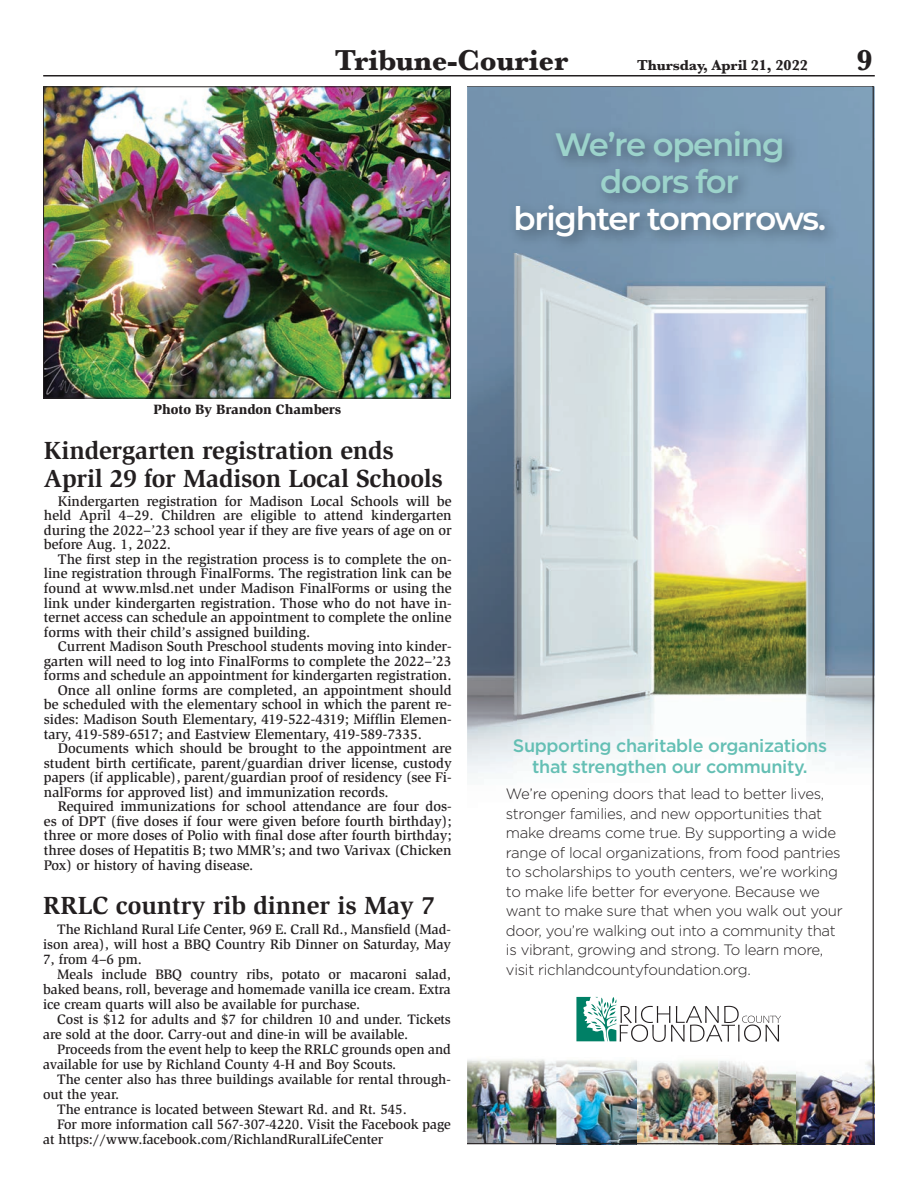
<style>
.page{position:relative;width:918px;height:1188px;background:#fff}
.page>*{position:absolute;margin:0;border:0;box-sizing:border-box;transform-origin:0 0}
.t1{font:600 32.4px/37.2px "Montserrat";letter-spacing:-.04em;color:#9cd3cb;text-align:center}
.t2{font:600 32.4px "Montserrat";letter-spacing:-.04em;color:#fff}
.t3{font:700 30px "Baskerville";letter-spacing:-.005em;color:#231f20}
.t4{font:700 25.5px/28.5px "Slimbach";letter-spacing:-.01em;color:#231f20}
.t5{font:500 18px/21px "Gotham";letter-spacing:-.02em;color:#64bfb4;text-align:center}
.t6{font:300 15px/19.5px "Gotham";letter-spacing:-.02em;color:#231f20}
.t7{font:700 15px "Baskerville";letter-spacing:-.005em;color:#231f20}
.t8{font:500 14.4px/14.5px "Slimbach";letter-spacing:-.005em;color:#231f20;text-align:justify}
.t9{font:500 14.1px/15px "Slimbach";letter-spacing:-.005em;color:#231f20;text-align:justify}
.t10{font:900 13.8px "Slimbach";letter-spacing:-.005em;color:#231f20}
</style>
<div class="page">
<hr style="left:43px;top:75px;width:832px;height:1px;background:#231f20">
<img style="left:467px;top:86px;width:407px;height:1058px">
<img style="left:508px;top:123px;width:332px;height:130px">
<svg style="left:576px;top:997px;width:205px;height:45px"></svg>
<img style="left:45px;top:88px;width:404px;height:309px">
<div style="left:43px;top:86px;width:408px;height:313px;border:1px solid #231f20"></div>
<h2 class="t3" style="left:335px;top:39px;width:235px">Tribune-Courier</h2>
<p class="t7" style="left:637px;top:55px;width:172px">Thursday, April 21, 2022</p>
<h2 class="t3" style="left:856px;top:39px;width:18px">9</h2>
<h1 class="t1" style="left:555px;top:124px;width:231px">We’re opening doors for</h1>
<h1 class="t2" style="left:513px;top:196px;width:314px">brighter tomorrows.</h1>
<p class="t10" style="left:154px;top:401px;width:189px">Photo By Brandon Chambers</p>
<h3 class="t4" style="left:44px;top:436px;width:400px">Kindergarten registration ends<br>April 29 for Madison Local Schools</h3>
<p class="t8" style="left:44px;top:493px;width:409px;text-indent:14px">Kindergarten registration for Madison Local Schools will be held April 4–29. Children are eligible to attend kindergarten during the 2022–’23 school year if they are five years of age on or before Aug. 1, 2022.</p>
<p class="t8" style="left:44px;top:552px;width:409px;text-indent:14px">The first step in the registration process is to complete the on&shy;line registration through FinalForms. The registration link can be found at www.mlsd.net under Madison FinalForms or using the link under kindergarten registration. Those who do not have in&shy;ternet access can schedule an appointment to complete the online forms with their child’s assigned building.</p>
<p class="t8" style="left:58px;top:639px;width:395px">Current Madison South Preschool students moving into kinder-</p>
<p class="t8" style="left:44px;top:654px;width:409px">garten will need to log into FinalForms to complete the 2022–’23</p>
<p class="t8" style="left:44px;top:668px;width:409px">forms and schedule an appointment for kindergarten registration.</p>
<p class="t8" style="left:58px;top:683px;width:395px">Once all online forms are completed, an appointment should</p>
<p class="t8" style="left:44px;top:697px;width:409px">be scheduled with the elementary school in which the parent re-</p>
<p class="t8" style="left:44px;top:712px;width:409px">sides: Madison South Elementary, 419-522-4319; Mifflin Elemen-</p>
<p class="t8" style="left:44px;top:726px;width:380px">tary, 419-589-6517; and Eastview Elementary, 419-589-7335.</p>
<p class="t8" style="left:58px;top:741px;width:395px">Documents which should be brought to the appointment are</p>
<p class="t8" style="left:44px;top:755px;width:409px">student birth certificate, parent/guardian driver license, custody</p>
<p class="t8" style="left:44px;top:770px;width:409px">papers (if applicable), parent/guardian proof of residency (see Fi-</p>
<p class="t8" style="left:44px;top:785px;width:346px">nalForms for approved list) and immunization records.</p>
<p class="t8" style="left:58px;top:799px;width:395px">Required immunizations for school attendance are four dos-</p>
<p class="t8" style="left:44px;top:814px;width:409px">es of DPT (five doses if four were given before fourth birthday);</p>
<p class="t8" style="left:44px;top:828px;width:409px">three or more doses of Polio with final dose after fourth birthday;</p>
<p class="t8" style="left:44px;top:843px;width:409px">three doses of Hepatitis B; two MMR’s; and two Varivax (Chicken</p>
<p class="t8" style="left:44px;top:857px;width:211px">Pox) or history of having disease.</p>
<h3 class="t4" style="left:43px;top:892px;width:393px">RRLC country rib dinner is May 7</h3>
<p class="t9" style="left:43px;top:921px;width:409px;text-indent:14px">The Richland Rural Life Center, 969 E. Crall Rd., Mansfield (Mad&shy;ison area), will host a BBQ Country Rib Dinner on Saturday, May 7, from 4–6 pm.</p>
<p class="t9" style="left:43px;top:966px;width:409px;text-indent:14px">Meals include BBQ country ribs, potato or macaroni salad, baked beans, roll, beverage and homemade vanilla ice cream. Extra ice cream quarts will also be available for purchase.</p>
<p class="t9" style="left:43px;top:1011px;width:409px;text-indent:14px">Cost is $12 for adults and $7 for children 10 and under. Tickets are sold at the door. Carry-out and dine-in will be available.</p>
<p class="t9" style="left:43px;top:1041px;width:409px;text-indent:14px">Proceeds from the event help to keep the RRLC grounds open and available for use by Richland County 4-H and Boy Scouts.</p>
<p class="t9" style="left:57px;top:1071px;width:395px">The center also has three buildings available for rental through-</p>
<p class="t9" style="left:43px;top:1086px;width:78px">out the year.</p>
<p class="t9" style="left:57px;top:1101px;width:351px">The entrance is located between Stewart Rd. and Rt. 545.</p>
<p class="t9" style="left:57px;top:1116px;width:395px">For more information call 567-307-4220. Visit the Facebook page</p>
<p class="t9" style="left:43px;top:1131px;width:342px">at https://www.facebook.com/RichlandRuralLifeCenter</p>
<p class="t5" style="left:513px;top:735px;width:316px">Supporting charitable organizations that strengthen our community.</p>
<p class="t6" style="left:506px;top:784px;width:338px">We’re opening doors that lead to better lives, stronger families, and new opportunities that make dreams come true. By supporting a wide range of local organizations, from food pantries to scholarships to youth centers, we’re working to make life better for everyone. Because we want to make sure that when you walk out your door, you’re walking out into a community that is vibrant, growing and strong. To learn more, visit richlandcountyfoundation.org.</p>
</div>
